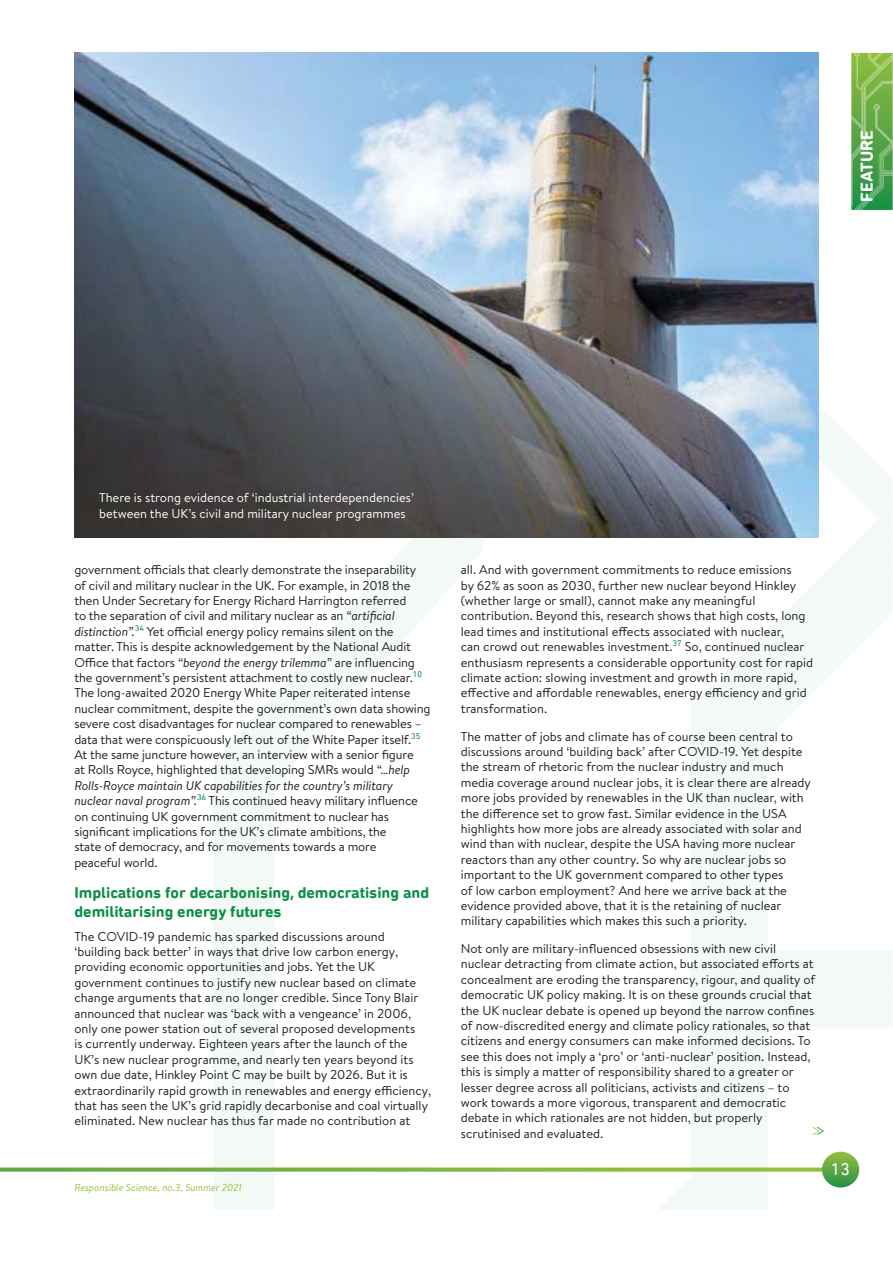
<style>
.page{position:relative;width:893px;height:1263px;background:#fff}
.page>*{position:absolute;margin:0;border:0;box-sizing:border-box;transform-origin:0 0}
.t1{font:700 17.55px "DIN Next Rounded LT Pro";color:#fff}
.t2{font:17.55px "DIN Next Rounded LT Pro";color:#fff}
.t3{font:300 17.55px "Brandon Text";color:#94c13d}
.t4{font:700 16.05px/18.9px "DIN Next Rounded LT Pro";color:#0d9046}
.t5{font:12.9px/15.5px "Brandon Text";color:#231f20}
.t6{font:12.9px/15.5px "Brandon Text";color:#fff}
.t7{font:italic 10.2px "Brandon Text";color:#94c13d}
.s1{font-style:italic}
.s2{color:#0d9046}
</style>
<div class="page">
<svg style="left:658px;top:534px;width:234px;height:676px"></svg>
<svg style="left:213px;top:538px;width:270px;height:672px"></svg>
<svg style="left:818px;top:53px;width:75px;height:481px"></svg>
<div style="left:708px;top:951px;width:184px;height:76px;background:#f3faf5"></div>
<svg style="left:0;top:1168px;width:822px;height:4px;background:#87bb50"></svg>
<svg style="left:822px;top:1152px;width:37px;height:36px"></svg>
<img style="left:74px;top:53px;width:744px;height:485px">
<h1 class="t1" style="left:859px;top:202px;width:73px;rotate:-90deg">FEATURE</h1>
<p class="t6" style="left:99px;top:492px;width:316px">There is strong evidence of ‘industrial interdependencies’ between the UK’s civil and military nuclear programmes</p>
<p class="t5" style="left:74px;top:563px;width:358px">government officials that clearly demonstrate the inseparability of civil and military nuclear in the UK. For example, in 2018 the then Under Secretary for Energy Richard Harrington referred<br>to the separation of civil and military nuclear as an <span class="s1">“artificial distinction”.</span><sup>34</sup> Yet official energy policy remains silent on the matter. This is despite acknowledgement by the National Audit Office that factors <span class="s1">“beyond the energy trilemma”</span> are influencing the government’s persistent attachment to costly new nuclear.<sup>10<br></sup>The long-awaited 2020 Energy White Paper reiterated intense nuclear commitment, despite the government’s own data showing severe cost disadvantages for nuclear compared to renewables – data that were conspicuously left out of the White Paper itself.<sup>35<br></sup>At the same juncture however, an interview with a senior figure<br>at Rolls Royce, highlighted that developing SMRs would “…<span class="s1">help Rolls-Royce maintain UK capabilities for the country’s military nuclear naval program”.</span><sup>36</sup> This continued heavy military influence on continuing UK government commitment to nuclear has significant implications for the UK’s climate ambitions, the<br>state of democracy, and for movements towards a more<br>peaceful world.</p>
<p class="t4" style="left:74px;top:885px;width:356px">Implications for decarbonising, democratising and demilitarising energy futures</p>
<p class="t5" style="left:74px;top:930px;width:358px">The COVID-19 pandemic has sparked discussions around ‘building back better’ in ways that drive low carbon energy, providing economic opportunities and jobs. Yet the UK government continues to justify new nuclear based on climate change arguments that are no longer credible. Since Tony Blair announced that nuclear was ‘back with a vengeance’ in 2006, only one power station out of several proposed developments<br>is currently underway. Eighteen years after the launch of the UK’s new nuclear programme, and nearly ten years beyond its own due date, Hinkley Point C may be built by 2026. But it is extraordinarily rapid growth in renewables and energy efficiency, that has seen the UK’s grid rapidly decarbonise and coal virtually eliminated. New nuclear has thus far made no contribution at</p>
<p class="t7" style="left:74px;top:1184px;width:169px">Responsible Science, no.3, Summer 2021</p>
<p class="t5" style="left:461px;top:563px;width:354px">all. And with government commitments to reduce emissions<br>by 62% as soon as 2030, further new nuclear beyond Hinkley (whether large or small), cannot make any meaningful contribution. Beyond this, research shows that high costs, long lead times and institutional effects associated with nuclear,<br>can crowd out renewables investment.<sup>37</sup> So, continued nuclear enthusiasm represents a considerable opportunity cost for rapid climate action: slowing investment and growth in more rapid, effective and affordable renewables, energy efficiency and grid transformation.</p>
<p class="t5" style="left:461px;top:730px;width:352px">The matter of jobs and climate has of course been central to discussions around ‘building back’ after COVID-19. Yet despite the stream of rhetoric from the nuclear industry and much media coverage around nuclear jobs, it is clear there are already more jobs provided by renewables in the UK than nuclear, with the difference set to grow fast. Similar evidence in the USA highlights how more jobs are already associated with solar and wind than with nuclear, despite the USA having more nuclear reactors than any other country. So why are nuclear jobs so important to the UK government compared to other types<br>of low carbon employment? And here we arrive back at the evidence provided above, that it is the retaining of nuclear military capabilities which makes this such a priority.</p>
<p class="t5" style="left:461px;top:942px;width:356px">Not only are military-influenced obsessions with new civil nuclear detracting from climate action, but associated efforts at concealment are eroding the transparency, rigour, and quality of democratic UK policy making. It is on these grounds crucial that the UK nuclear debate is opened up beyond the narrow confines of now-discredited energy and climate policy rationales, so that citizens and energy consumers can make informed decisions. To see this does not imply a ‘pro’ or ‘anti-nuclear’ position. Instead, this is simply a matter of responsibility shared to a greater or lesser degree across all politicians, activists and citizens – to work towards a more vigorous, transparent and democratic debate in which rationales are not hidden, but properly scrutinised and evaluated.</p>
<h1 class="t3" style="left:811px;top:1119px;width:16px">&gt;<span class="s2">&gt;</span></h1>
<h1 class="t2" style="left:831px;top:1162px;width:20px">13</h1>
</div>
